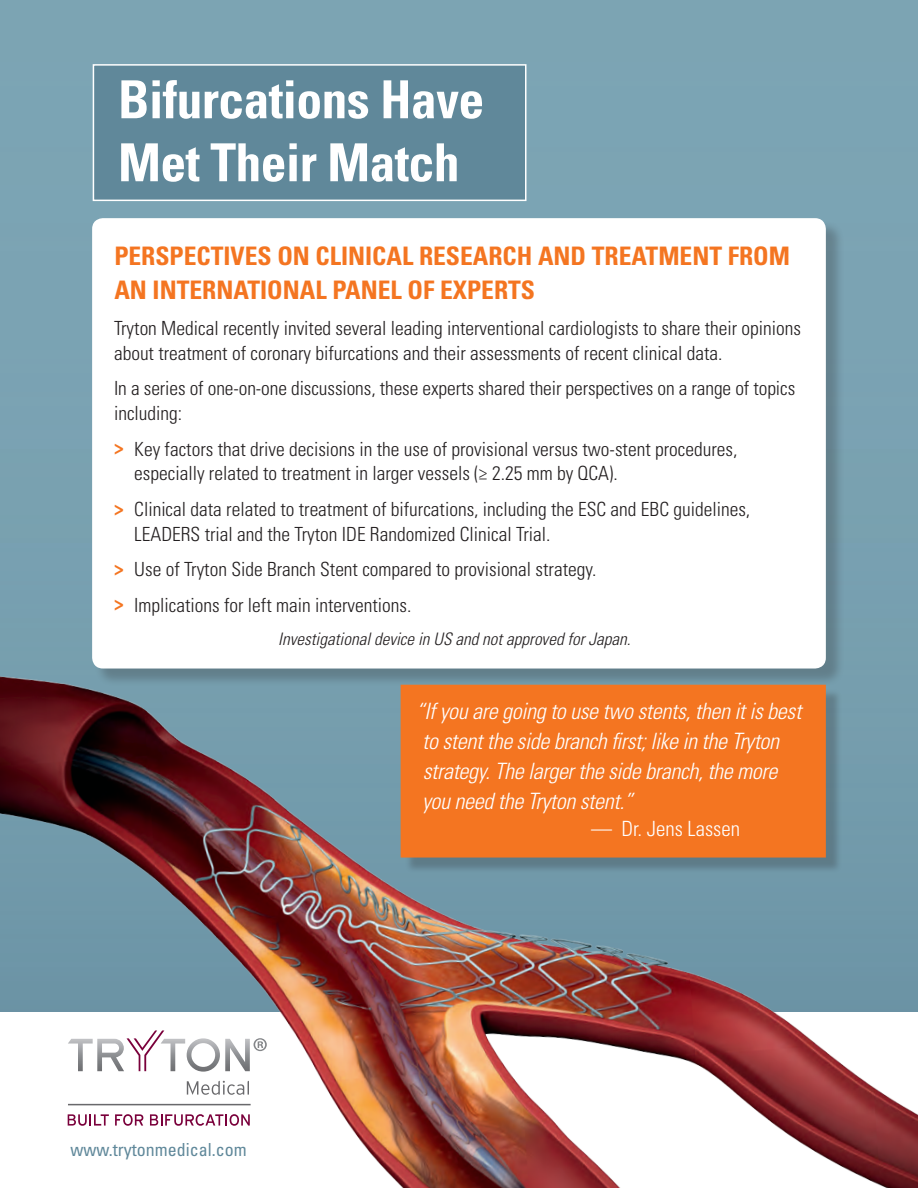
<style>
.page{position:relative;width:918px;height:1188px;background:#7ba4b3}
.page>*{position:absolute;margin:0;border:0;box-sizing:border-box;transform-origin:0 0}
.t1{font:700 condensed 52.5px/63px "Univers LT Std";letter-spacing:-.01em;color:#fff}
.t2{font:700 condensed 25.5px/34.5px "Univers LT Std";color:#f47521}
.t3{font:italic 300 condensed 22.5px/30px "Univers LT Std";letter-spacing:-.015em;color:#fff}
.t4{font:300 condensed 21px "Univers LT Std";color:#fff}
.t5{font:300 condensed 19.5px/24.8px "Univers LT Std";color:#231f20}
.t6{font:condensed 18px "Univers LT Std";color:#60889a}
.t7{font:italic 300 condensed 17.25px "Univers LT Std";color:#231f20}
.s1{font-weight:700;color:#f47521}
</style>
<div class="page">
<img style="left:0;top:661px;width:918px;height:527px">
<div style="left:94px;top:220px;width:750px;height:468px;background:#231f20;opacity:.25"></div>
<div style="left:92px;top:218px;width:734px;height:451px;background:#fff;border-radius:11px"></div>
<div style="left:93px;top:64px;width:433px;height:137px;background:#60889a;border:2px solid #fff"></div>
<div style="left:405px;top:689px;width:437px;height:185px;background:#231f20;opacity:.25"></div>
<div style="left:401px;top:685px;width:425px;height:173px;background:#f47521"></div>
<svg style="left:68px;top:1114px;width:41px;height:12px"></svg>
<svg style="left:115px;top:1114px;width:28px;height:12px"></svg>
<svg style="left:150px;top:1114px;width:100px;height:12px"></svg>
<svg style="left:187px;top:1081px;width:62px;height:14px"></svg>
<hr style="left:68px;top:1104px;width:183px;height:1px;background:#69696c">
<svg style="left:68px;top:1030px;width:199px;height:42px;background:#e4e1e3"></svg>
<h1 class="t1" style="left:118px;top:68px;width:368px">BIFURCATIONS HAVE<br>MET THEIR MATCH</h1>
<h2 class="t2" style="left:114px;top:238px;width:674px">PERSPECTIVES ON CLINICAL RESEARCH AND TREATM ENT FROM<br>AN INTERNATIONAL PANEL OF EXPERTS</h2>
<p class="t5" style="left:114px;top:316px;width:689px">Tryton Medical recently invited several leading interventional cardiologists to share their opinions about treatment of coronary bifurcations and their assessments of recent clinical data.</p>
<p class="t5" style="left:114px;top:376px;width:683px">In a series of one-on-one discussions, these experts shared their perspectives on a range of topics including:</p>
<p class="t5" style="left:134px;top:437px;width:605px;text-indent:-20px"><span class="s1">&gt;</span> Key factors that drive decisions in the use of provisional versus two-stent procedures, especially related to treatment in larger vessels (≥ 2.25 mm by QCA).</p>
<p class="t5" style="left:134px;top:497px;width:618px;text-indent:-20px"><span class="s1">&gt;</span> Clinical data related to treatment of bifurcations, including the ESC and EBC guidelines,<br>LEADERS trial and the Tryton IDE Randomized Clinical Trial.</p>
<p class="t5" style="left:114px;top:552px;width:484px;line-height:35.5px"><span class="s1">&gt;</span> Use of Tryton Side Branch Stent compared to provisional strategy. <span class="s1">&gt;</span> Implications for left main interventions.</p>
<p class="t7" style="left:278px;top:629px;width:354px">Investigational device in US and not approved for Japan.</p>
<p class="t6" style="left:70px;top:1138px;width:178px">www.trytonmedical.com</p>
<p class="t3" style="left:416px;top:696px;width:387px">“If you are going to use two stents, then it is best to stent the side branch first; like in the Tryton strategy. The larger the side branch, the more you need the Tryton stent.”</p>
<p class="t4" style="left:591px;top:816px;width:150px">— Dr. Jens Lassen</p>
</div>
